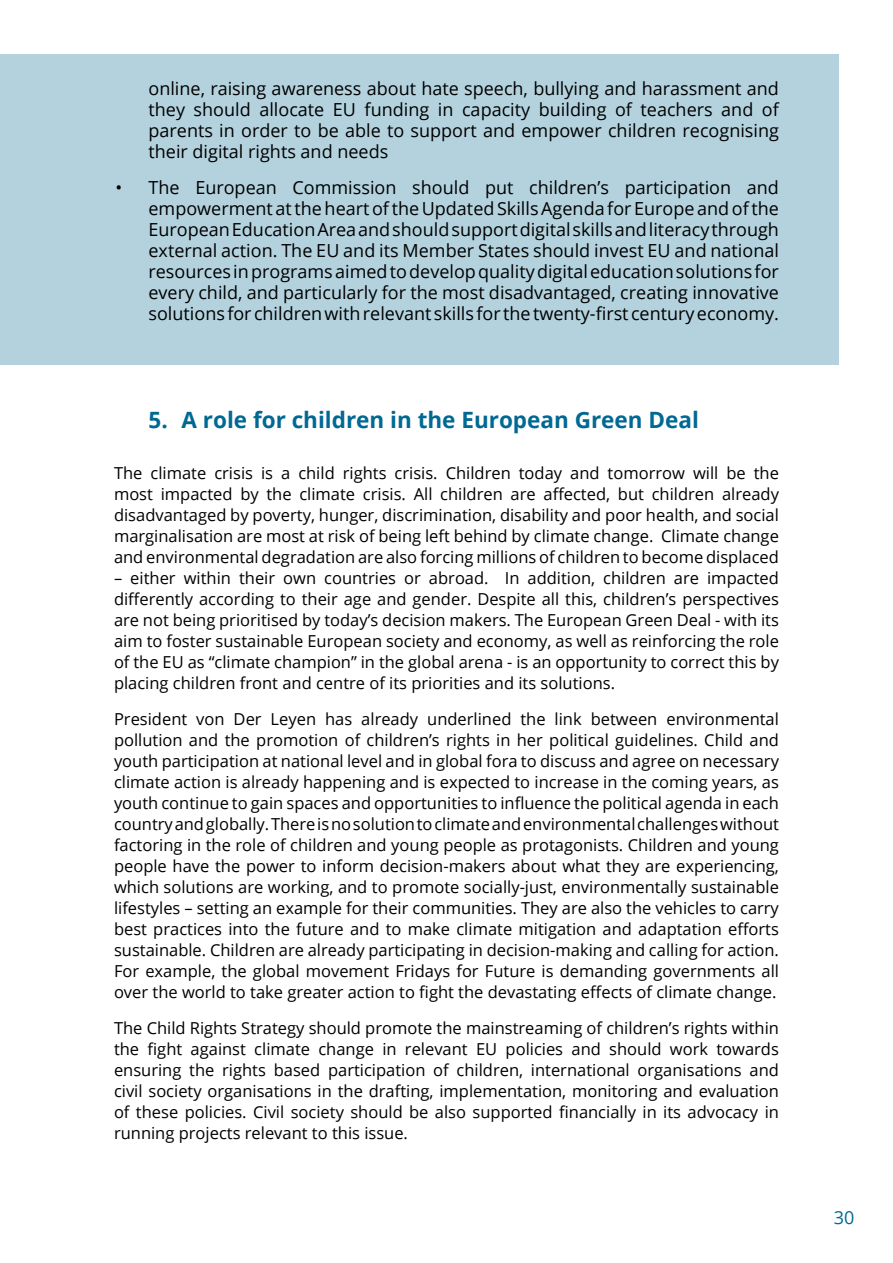
<style>
.page{position:relative;width:893px;height:1263px;background:#fff}
.page>*{position:absolute;margin:0;border:0;box-sizing:border-box;transform-origin:0 0}
.t1{font:700 22.5px "Open Sans";color:#006993}
.t2{font:18px/21px "Open Sans";color:#000;text-align:justify}
.t3{font:18px "Open Sans";color:#006993}
.t4{font:16.5px/21px "Open Sans";color:#000;text-align:justify}
</style>
<div class="page">
<div style="left:0;top:54px;width:839px;height:310px;background:#b3d2de"></div>
<p class="t2" style="left:148px;top:77px;width:632px">online, raising awareness about hate speech, bullying and harassment and they should allocate EU funding in capacity building of teachers and of parents in order to be able to support and empower children recognising their digital rights and needs</p>
<p class="t2" style="left:148px;top:176px;width:632px;text-indent:-33px">• The European Commission should put children’s participation and empowerment at the heart of the Updated Skills Agenda for Europe and of the European Education Area and should support digital skills and literacy through external action. The EU and its Member States should invest EU and national resources in programs aimed to develop quality digital education solutions for every child, and particularly for the most disadvantaged, creating innovative solutions for children with relevant skills for the twenty-first century economy.</p>
<h1 class="t1" style="left:148px;top:404px;width:552px">5. A role for children in the European Green Deal</h1>
<p class="t4" style="left:114px;top:462px;width:666px">The climate crisis is a child rights crisis. Children today and tomorrow will be the most impacted by the climate crisis. All children are affected, but children already disadvantaged by poverty, hunger, discrimination, disability and poor health, and social marginalisation are most at risk of being left behind by climate change. Climate change and environmental degradation are also forcing millions of children to become displaced</p>
<p class="t4" style="left:114px;top:567px;width:666px">– either within their own countries or abroad. In addition, children are impacted differently according to their age and gender. Despite all this, children’s perspectives are not being prioritised by today’s decision makers. The European Green Deal - with its aim to foster sustainable European society and economy, as well as reinforcing the role of the EU as “climate champion” in the global arena - is an opportunity to correct this by placing children front and centre of its priorities and its solutions.</p>
<p class="t4" style="left:114px;top:708px;width:666px">President von Der Leyen has already underlined the link between environmental pollution and the promotion of children’s rights in her political guidelines. Child and youth participation at national level and in global fora to discuss and agree on necessary climate action is already happening and is expected to increase in the coming years, as youth continue to gain spaces and opportunities to influence the political agenda in each country and globally. There is no solution to climate and environmental challenges without factoring in the role of children and young people as protagonists. Children and young people have the power to inform decision-makers about what they are experiencing, which solutions are working, and to promote socially-just, environmentally sustainable lifestyles – setting an example for their communities. They are also the vehicles to carry best practices into the future and to make climate mitigation and adaptation efforts sustainable. Children are already participating in decision-making and calling for action.<br>For example, the global movement Fridays for Future is demanding governments all over the world to take greater action to fight the devastating effects of climate change.</p>
<p class="t4" style="left:114px;top:1017px;width:666px">The Child Rights Strategy should promote the mainstreaming of children’s rights within the fight against climate change in relevant EU policies and should work towards ensuring the rights based participation of children, international organisations and civil society organisations in the drafting, implementation, monitoring and evaluation of these policies. Civil society should be also supported financially in its advocacy in running projects relevant to this issue.</p>
<p class="t3" style="left:834px;top:1205px;width:22px">30</p>
</div>
